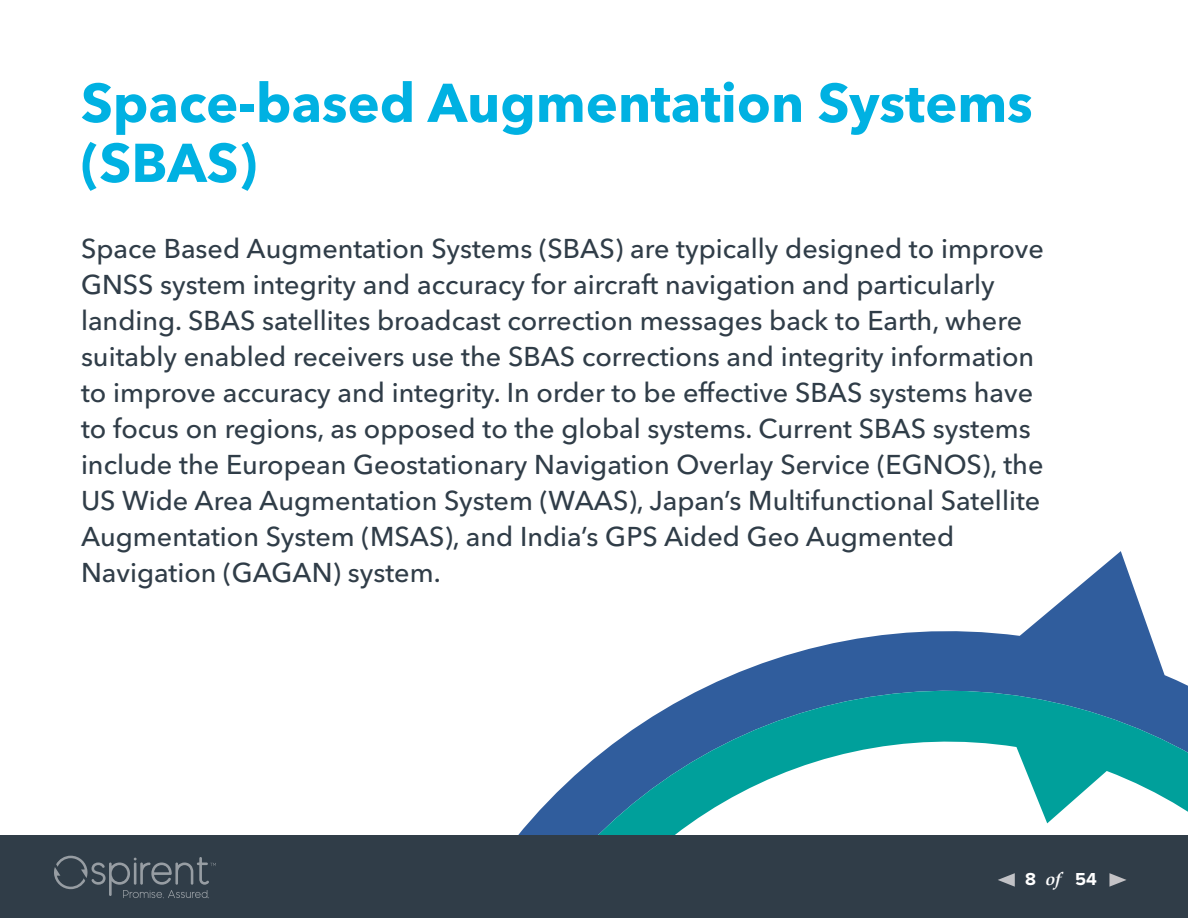
<style>
.page{position:relative;width:1188px;height:918px;background:#fff}
.page>*{position:absolute;margin:0;border:0;box-sizing:border-box;transform-origin:0 0}
.t1{font:700 54px/60px "Avenir Next LT Pro";color:#00b1e2}
.t2{font:500 27px/36px "Avenir Next LT Pro";color:#303d48}
.t3{font:700 18px "Proxima Nova";color:#fff}
.s1{font-family:"Book Antiqua";font-style:italic}
</style>
<div class="page">
<svg style="left:332px;top:551px;width:819px;height:285px"></svg>
<svg style="left:397px;top:636px;width:791px;height:200px"></svg>
<div style="left:0;top:836px;width:1188px;height:82px;background:#303d48"></div>
<svg style="left:54px;top:856px;width:162px;height:42px"></svg>
<svg style="left:1109px;top:873px;width:18px;height:14px"></svg>
<svg style="left:998px;top:873px;width:17px;height:14px"></svg>
<h1 class="t1" style="left:81px;top:77px;width:953px">Space-based Augmentation Systems (SBAS)</h1>
<p class="t2" style="left:81px;top:233px;width:964px">Space Based Augmentation Systems (SBAS) are typically designed to improve GNSS system integrity and accuracy for aircraft navigation and particularly landing. SBAS satellites broadcast correction messages back to Earth, where suitably enabled receivers use the SBAS corrections and integrity information to improve accuracy and integrity. In order to be effective SBAS systems have to focus on regions, as opposed to the global systems. Current SBAS systems include the European Geostationary Navigation Overlay Service (EGNOS), the US Wide Area Augmentation System (WAAS), Japan’s Multifunctional Satellite Augmentation System (MSAS), and India’s GPS Aided Geo Augmented Navigation (GAGAN) system.</p>
<p class="t3" style="left:1025px;top:872px;width:73px">8 <span class="s1">of</span> 54</p>
</div>
